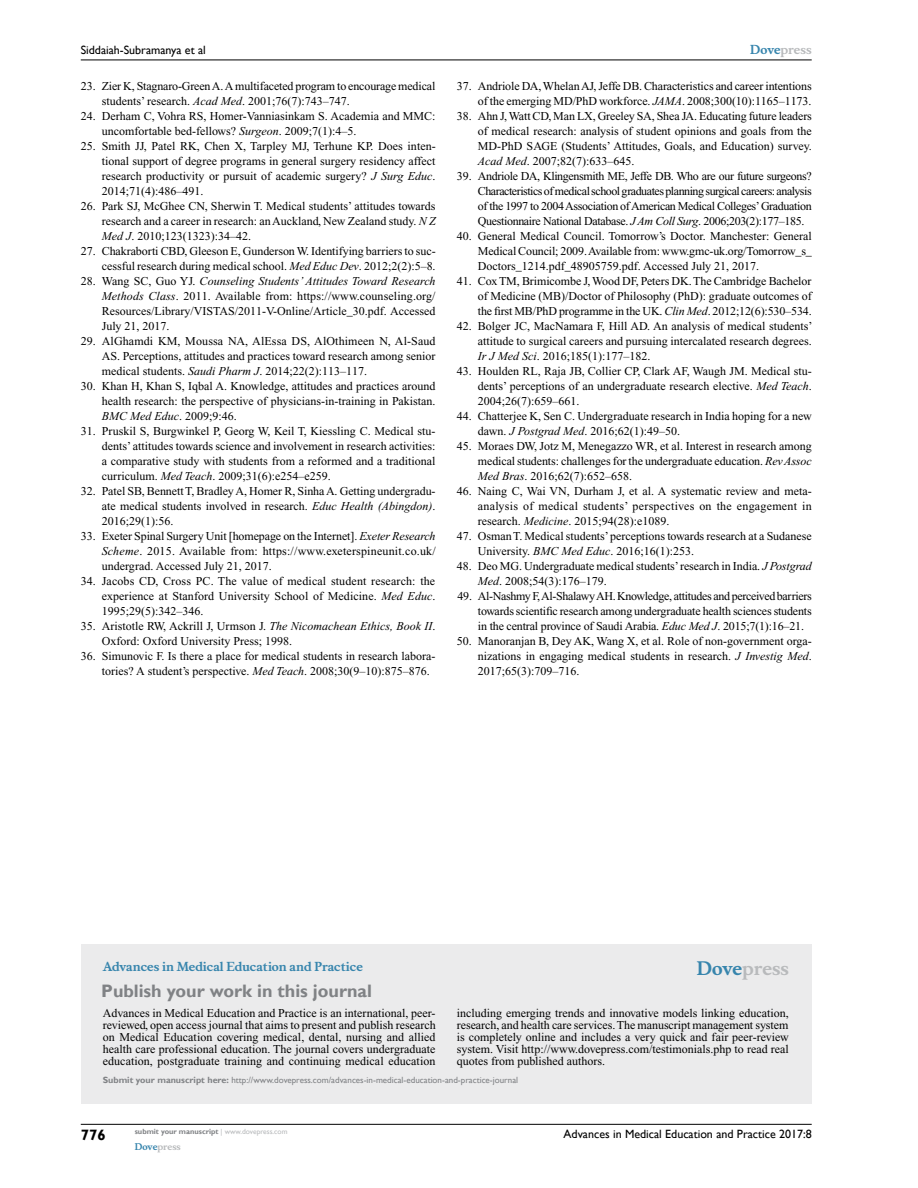
<style>
.page{position:relative;width:918px;height:1188px;background:#fff}
.page>*{position:absolute;margin:0;border:0;box-sizing:border-box;transform-origin:0 0}
.t1{font:700 18px "Gill Sans";color:#808285}
.t2{font:700 18px "Musee";color:#b8babc}
.t3{font:700 15px "Gill Sans";color:#000}
.t4{font:12px/15px "Times New Roman";color:#000;text-align:justify}
.t5{font:12px "Gill Sans";color:#000}
.t6{font:700 12px "Musee";color:#3785ad}
.t7{font:700 12px "Musee";color:#b8babc}
.t8{font:9px "Gill Sans";color:#808285}
.t9{font:700 9px "Musee";color:#b8babc}
.t10{font:700 7.5px "Gill Sans";color:#808285}
.s1{font-style:italic}
.s2{color:#3785ad}
.s3{font-weight:700}
.s4{font-weight:400;color:#b8babc}
</style>
<div class="page">
<div style="left:81px;top:944px;width:731px;height:159px;background:#ebebec"></div>
<hr style="left:81px;top:1124px;width:731px;height:1px;background:#000">
<hr style="left:81px;top:60px;width:731px;height:1px;background:#000">
<p class="t5" style="left:81px;top:43px;width:127px">Siddaiah-Subramanya et al</p>
<p class="t4" style="left:102px;top:79px;width:335px;text-indent:-21px">23. Zier K, Stagnaro-Green A. A multifaceted program to encourage medical students’ research. <span class="s1">Acad Med</span>. 2001;76(7):743–747.</p>
<p class="t4" style="left:102px;top:109px;width:335px;text-indent:-21px">24. Derham C, Vohra RS, Homer-Vanniasinkam S. Academia and MMC: uncomfortable bed-fellows? <span class="s1">Surgeon</span>. 2009;7(1):4–5.</p>
<p class="t4" style="left:102px;top:139px;width:336px;text-indent:-21px">25. Smith JJ, Patel RK, Chen X, Tarpley MJ, Terhune KP. Does inten&shy;tional support of degree programs in general surgery residency affect research productivity or pursuit of academic surgery? <span class="s1">J Surg Educ</span>.<br>2014;71(4):486–491.</p>
<p class="t4" style="left:102px;top:199px;width:335px;text-indent:-21px">26. Park SJ, McGhee CN, Sherwin T. Medical students’ attitudes towards research and a career in research: an Auckland, New Zealand study. <span class="s1">N Z Med J</span>. 2010;123(1323):34–42.</p>
<p class="t4" style="left:81px;top:244px;width:356px;text-align:right">27. Chakraborti CBD, Gleeson E, Gunderson W. Identifying barriers to suc&shy;cessful research during medical school. <span class="s1">Med Educ Dev</span>. 2012;2(2):5–8.</p>
<p class="t4" style="left:102px;top:274px;width:335px;text-indent:-21px">28. Wang SC, Guo YJ. <span class="s1">Counseling Students’ Attitudes Toward Research Methods Class</span>. 2011. Available from: https://www.counseling.org/ Resources/Library/VISTAS/2011-V-Online/Article_30.pdf. Accessed July 21, 2017.</p>
<p class="t4" style="left:102px;top:334px;width:335px;text-indent:-21px">29. AlGhamdi KM, Moussa NA, AlEssa DS, AlOthimeen N, Al-Saud AS. Perceptions, attitudes and practices toward research among senior medical students. <span class="s1">Saudi Pharm J</span>. 2014;22(2):113–117.</p>
<p class="t4" style="left:102px;top:379px;width:335px;text-indent:-21px">30. Khan H, Khan S, Iqbal A. Knowledge, attitudes and practices around health research: the perspective of physicians-in-training in Pakistan.<br><span class="s1">BMC Med Educ</span>. 2009;9:46.</p>
<p class="t4" style="left:102px;top:424px;width:335px;text-indent:-21px">31. Pruskil S, Burgwinkel P, Georg W, Keil T, Kiessling C. Medical stu&shy;dents’ attitudes towards science and involvement in research activities: a comparative study with students from a reformed and a traditional curriculum. <span class="s1">Med Teach</span>. 2009;31(6):e254–e259.</p>
<p class="t4" style="left:102px;top:484px;width:335px;text-indent:-21px">32. Patel SB, Bennett T, Bradley A, Homer R, Sinha A. Getting undergradu&shy;ate medical students involved in research. <span class="s1">Educ Health (Abingdon)</span>.<br>2016;29(1):56.</p>
<p class="t4" style="left:102px;top:529px;width:336px;text-indent:-21px">33. Exeter Spinal Surgery Unit [homepage on the Internet]. <span class="s1">Exeter Research Scheme</span>. 2015. Available from: https://www.exeterspineunit.co.uk/ undergrad. Accessed July 21, 2017.</p>
<p class="t4" style="left:102px;top:574px;width:335px;text-indent:-21px">34. Jacobs CD, Cross PC. The value of medical student research: the experience at Stanford University School of Medicine. <span class="s1">Med Educ</span>.<br>1995;29(5):342–346.</p>
<p class="t4" style="left:102px;top:619px;width:335px;text-indent:-21px">35. Aristotle RW, Ackrill J, Urmson J. <span class="s1">The Nicomachean Ethics, Book II</span>.<br>Oxford: Oxford University Press; 1998.</p>
<p class="t4" style="left:102px;top:649px;width:335px;text-indent:-21px">36. Simunovic F. Is there a place for medical students in research labora&shy;tories? A student’s perspective. <span class="s1">Med Teach</span>. 2008;30(9–10):875–876.</p>
<p class="t7" style="left:750px;top:43px;width:63px"><span class="s2">Dove</span>press</p>
<p class="t4" style="left:457px;top:79px;width:356px;text-align:right">37. Andriole DA, Whelan AJ, Jeffe DB. Characteristics and career intentions of the emerging MD/PhD workforce. <span class="s1">JAMA</span>. 2008;300(10):1165–1173.</p>
<p class="t4" style="left:478px;top:109px;width:335px;text-indent:-21px">38. Ahn J, Watt CD, Man LX, Greeley SA, Shea JA. Educating future leaders of medical research: analysis of student opinions and goals from the MD-PhD SAGE (Students’ Attitudes, Goals, and Education) survey.<br><span class="s1">Acad Med</span>. 2007;82(7):633–645.</p>
<p class="t4" style="left:478px;top:169px;width:335px;text-indent:-21px">39. Andriole DA, Klingensmith ME, Jeffe DB. Who are our future surgeons?<br>Characteristics of medical school graduates planning surgical careers: analysis of the 1997 to 2004 Association of American Medical Colleges’ Graduation Questionnaire National Database. <span class="s1">J Am Coll Surg</span>. 2006;203(2):177–185.</p>
<p class="t4" style="left:478px;top:229px;width:336px;text-indent:-21px">40. General Medical Council. Tomorrow’s Doctor. Manchester: General Medical Council; 2009. Available from: www.gmc-uk.org/Tomorrow_s_ Doctors_1214.pdf_48905759.pdf. Accessed July 21, 2017.</p>
<p class="t4" style="left:478px;top:274px;width:335px;text-indent:-21px">41. Cox TM, Brimicombe J, Wood DF, Peters DK. The Cambridge Bachelor of Medicine (MB)/Doctor of Philosophy (PhD): graduate outcomes of the first MB/PhD programme in the UK. <span class="s1">Clin Med</span>. 2012;12(6):530–534.</p>
<p class="t4" style="left:478px;top:319px;width:336px;text-indent:-21px">42. Bolger JC, MacNamara F, Hill AD. An analysis of medical students’ attitude to surgical careers and pursuing intercalated research degrees.<br><span class="s1">Ir J Med Sci</span>. 2016;185(1):177–182.</p>
<p class="t4" style="left:478px;top:364px;width:335px;text-indent:-21px">43. Houlden RL, Raja JB, Collier CP, Clark AF, Waugh JM. Medical stu&shy;dents’ perceptions of an undergraduate research elective. <span class="s1">Med Teach</span>.<br>2004;26(7):659–661.</p>
<p class="t4" style="left:478px;top:409px;width:335px;text-indent:-21px">44. Chatterjee K, Sen C. Undergraduate research in India hoping for a new dawn. <span class="s1">J Postgrad Med</span>. 2016;62(1):49–50.</p>
<p class="t4" style="left:478px;top:439px;width:335px;text-indent:-21px">45. Moraes DW, Jotz M, Menegazzo WR, et al. Interest in research among medical students: challenges for the undergraduate education. <span class="s1">Rev Assoc Med Bras</span>. 2016;62(7):652–658.</p>
<p class="t4" style="left:478px;top:484px;width:335px;text-indent:-21px">46. Naing C, Wai VN, Durham J, et al. A systematic review and meta&shy;analysis of medical students’ perspectives on the engagement in research. <span class="s1">Medicine</span>. 2015;94(28):e1089.</p>
<p class="t4" style="left:478px;top:529px;width:335px;text-indent:-21px">47. Osman T. Medical students’ perceptions towards research at a Sudanese<br>University. <span class="s1">BMC Med Educ</span>. 2016;16(1):253.</p>
<p class="t4" style="left:478px;top:559px;width:335px;text-indent:-21px">48. Deo MG. Undergraduate medical students’ research in India. <span class="s1">J Postgrad<br>Med</span>. 2008;54(3):176–179.</p>
<p class="t4" style="left:478px;top:589px;width:335px;text-indent:-20px">49. Al-Nashmy F, Al-Shalawy AH. Knowledge, attitudes and perceived barriers towards scientific research among undergraduate health sciences students in the central province of Saudi Arabia. <span class="s1">Educ Med J</span>. 2015;7(1):16–21.</p>
<p class="t4" style="left:478px;top:634px;width:335px;text-indent:-21px">50. Manoranjan B, Dey AK, Wang X, et al. Role of non-government orga&shy;nizations in engaging medical students in research. <span class="s1">J Investig Med</span>.<br>2017;65(3):709–716.</p>
<p class="t6" style="left:103px;top:959px;width:262px">Advances in Medical Education and Practice</p>
<h1 class="t1" style="left:101px;top:980px;width:272px">Publish your work in this journal</h1>
<h1 class="t2" style="left:697px;top:958px;width:94px"><span class="s2">Dove</span>press</h1>
<p class="t4" style="left:103px;top:1007px;width:334px;line-height:12px">Advances in Medical Education and Practice is an international, peer&shy;reviewed, open access journal that aims to present and publish research on Medical Education covering medical, dental, nursing and allied health care professional education. The journal covers undergraduate education, postgraduate training and continuing medical education</p>
<p class="t4" style="left:457px;top:1007px;width:333px;line-height:12px">including emerging trends and innovative models linking education, research, and health care services. The manuscript management system is completely online and includes a very quick and fair peer-review system. Visit http://www.dovepress.com/testimonials.php to read real quotes from published authors.</p>
<p class="t8" style="left:103px;top:1075px;width:417px"><span class="s3">Submit your manuscript here:</span> http://www.dovepress.com/advances-in-medical-education-and-practice-journal</p>
<p class="t3" style="left:81px;top:1126px;width:26px">776</p>
<p class="t10" style="left:135px;top:1127px;width:154px">submit your manuscript <span class="s4">| www.dovepress.com</span></p>
<p class="t9" style="left:135px;top:1141px;width:48px"><span class="s2">Dove</span>press</p>
<p class="t5" style="left:564px;top:1127px;width:250px">Advances in Medical Education and Practice 2017:8</p>
</div>
